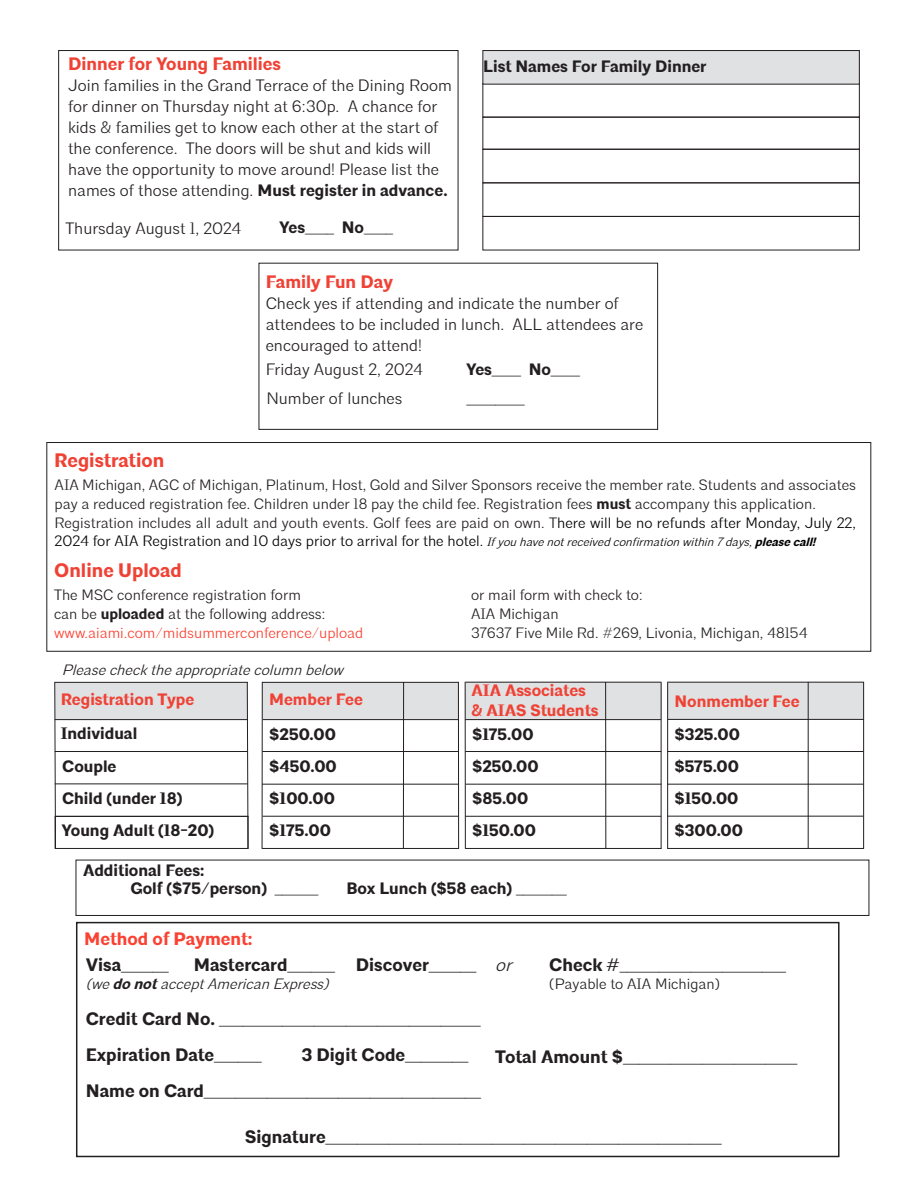
<style>
.page{position:relative;width:918px;height:1188px;background:#fff}
.page>*{position:absolute;margin:0;border:0;box-sizing:border-box;transform-origin:0 0}
.t1{font:700 19.5px "Architype";color:#ef4235}
.t2{font:700 18px "Architype";color:#231f20}
.t3{font:700 18px "Architype";color:#ef4235}
.t4{font:700 18px "Architype";color:#fa4132}
.t5{font:italic 300 18px "Architype";color:#231f20}
.t6{font:300 16.5px/21px "Architype";color:#231f20}
.t7{font:700 16.5px "Architype";color:#231f20}
.t8{font:700 16.5px/19.8px "Architype";color:#ef4235}
.t9{font:300 15px/18.8px "Architype";color:#231f20}
.t10{font:300 15px/18.8px "Architype";color:#000}
.t11{font:italic 300 15px "Architype";color:#231f20}
.t12{font:300 15px "Architype";color:#fa4132}
.s1{font-weight:700}
.s2{color:#231f20}
.s3{font-style:italic;font-size:12px}
.s4{font-weight:700;font-style:italic;font-size:12px}
</style>
<div class="page">
<div style="left:58px;top:50px;width:400px;height:200px;border:1px solid #231f20"></div>
<div style="left:76px;top:922px;width:764px;height:235px;border:2px solid #231f20"></div>
<div style="left:259px;top:263px;width:399px;height:167px;border:1px solid #231f20"></div>
<div style="left:46px;top:442px;width:825px;height:210px;border:1px solid #231f20"></div>
<div style="left:55px;top:816px;width:193px;height:33px;border:1px solid #231f20"></div>
<div style="left:55px;top:682px;width:193px;height:38px;background:#e0e1e3"></div>
<div style="left:262px;top:682px;width:142px;height:38px;background:#e0e1e3"></div>
<div style="left:404px;top:682px;width:55px;height:38px;background:#e0e1e3"></div>
<div style="left:465px;top:682px;width:141px;height:38px;background:#e0e1e3"></div>
<div style="left:606px;top:682px;width:55px;height:38px;background:#e0e1e3"></div>
<div style="left:668px;top:682px;width:141px;height:38px;background:#e0e1e3"></div>
<div style="left:808px;top:682px;width:56px;height:38px;background:#e0e1e3"></div>
<hr style="left:605px;top:682px;width:1px;height:166px;background:#231f20">
<hr style="left:661px;top:682px;width:1px;height:167px;background:#231f20">
<hr style="left:466px;top:682px;width:195px;height:1px;background:#231f20">
<hr style="left:465px;top:751px;width:196px;height:1px;background:#231f20">
<hr style="left:466px;top:784px;width:195px;height:1px;background:#231f20">
<hr style="left:465px;top:816px;width:196px;height:1px;background:#231f20">
<hr style="left:465px;top:848px;width:196px;height:1px;background:#231f20">
<hr style="left:465px;top:682px;width:1px;height:167px;background:#231f20">
<hr style="left:465px;top:719px;width:196px;height:1px;background:#231f20">
<hr style="left:668px;top:719px;width:196px;height:1px;background:#231f20">
<hr style="left:667px;top:682px;width:197px;height:1px;background:#231f20">
<hr style="left:667px;top:784px;width:196px;height:1px;background:#231f20">
<hr style="left:667px;top:816px;width:196px;height:1px;background:#231f20">
<hr style="left:667px;top:682px;width:1px;height:167px;background:#231f20">
<hr style="left:808px;top:682px;width:1px;height:166px;background:#231f20">
<hr style="left:863px;top:682px;width:1px;height:167px;background:#231f20">
<hr style="left:668px;top:751px;width:196px;height:1px;background:#231f20">
<hr style="left:667px;top:848px;width:197px;height:1px;background:#231f20">
<hr style="left:262px;top:682px;width:196px;height:1px;background:#231f20">
<hr style="left:263px;top:719px;width:196px;height:1px;background:#231f20">
<hr style="left:262px;top:751px;width:196px;height:1px;background:#231f20">
<hr style="left:263px;top:816px;width:196px;height:1px;background:#231f20">
<hr style="left:262px;top:848px;width:197px;height:1px;background:#231f20">
<hr style="left:458px;top:682px;width:1px;height:167px;background:#231f20">
<hr style="left:262px;top:682px;width:1px;height:167px;background:#231f20">
<hr style="left:403px;top:682px;width:1px;height:166px;background:#231f20">
<hr style="left:262px;top:784px;width:197px;height:1px;background:#231f20">
<hr style="left:55px;top:682px;width:193px;height:1px;background:#231f20">
<hr style="left:55px;top:719px;width:193px;height:1px;background:#231f20">
<hr style="left:55px;top:751px;width:193px;height:1px;background:#231f20">
<hr style="left:55px;top:784px;width:193px;height:1px;background:#231f20">
<hr style="left:56px;top:816px;width:192px;height:1px;background:#231f20">
<svg style="left:54px;top:681px;width:2px;height:168px"></svg>
<svg style="left:247px;top:681px;width:2px;height:168px"></svg>
<div style="left:76px;top:860px;width:793px;height:56px;border:1px solid #231f20"></div>
<div style="left:482px;top:117px;width:378px;height:33px;border:1px solid #231f20"></div>
<div style="left:482px;top:149px;width:378px;height:34px;border:1px solid #231f20"></div>
<div style="left:482px;top:182px;width:378px;height:35px;border:1px solid #231f20"></div>
<div style="left:483px;top:51px;width:376px;height:33px;background:#e0e1e3"></div>
<div style="left:482px;top:50px;width:378px;height:35px;border:1px solid #231f20"></div>
<div style="left:482px;top:216px;width:378px;height:34px;border:1px solid #231f20"></div>
<p class="t3" style="left:68px;top:53px;width:214px">Dinner for Young Families</p>
<p class="t6" style="left:68px;top:75px;width:385px">Join families in the Grand Terrace of the Dining Room for dinner on Thursday night at 6:30p. A chance for kids &amp; families get to know each other at the start of the conference. The doors will be shut and kids will have the opportunity to move around! Please list the names of those attending. <span class="s1">Must register in advance.</span></p>
<p class="t6" style="left:65px;top:218px;width:177px">Thursday August 1, 2024</p>
<p class="t7" style="left:279px;top:217px;width:115px">Yes____ No____</p>
<p class="t7" style="left:483px;top:56px;width:225px">List Names For Family Dinner</p>
<p class="t3" style="left:266px;top:270px;width:129px">Family Fun Day</p>
<p class="t6" style="left:266px;top:293px;width:379px">Check yes if attending and indicate the number of attendees to be included in lunch. ALL attendees are encouraged to attend!</p>
<p class="t6" style="left:266px;top:359px;width:159px">Friday August 2, 2024</p>
<p class="t7" style="left:466px;top:359px;width:115px">Yes____ No____</p>
<p class="t1" style="left:54px;top:448px;width:112px">Registration</p>
<p class="t6" style="left:266px;top:388px;width:137px">Number of lunches</p>
<p class="t7" style="left:467px;top:388px;width:60px">________</p>
<p class="t9" style="left:55px;top:476px;width:803px">AIA Michigan, AGC of Michigan, Platinum, Host, Gold and Silver Sponsors receive the member rate. Students and associates pay a reduced registration fee. Children under 18 pay the child fee. Registration fees <span class="s1">must</span> accompany this application.</p>
<p class="t10" style="left:55px;top:513px;width:803px"><span class="s2">Registration includes all adult and youth events. Golf fees are paid on own. T</span>here will be no refunds after Monday, July 22,<br>2024 for AIA Registration and 10 days prior to arrival for the hotel. <span class="s3">Ifyouhavenotreceivedconfirmationwithin7days,</span><span class="s4">pleasecall!</span></p>
<p class="t1" style="left:54px;top:558px;width:129px">Online Upload</p>
<p class="t9" style="left:54px;top:586px;width:248px">The MSC conference registration form</p>
<p class="t9" style="left:54px;top:605px;width:273px">can be <span class="s1">uploaded</span> at the following address:</p>
<p class="t12" style="left:54px;top:624px;width:311px">www.aiami.com/midsummerconference/upload</p>
<p class="t11" style="left:62px;top:661px;width:288px">Pleasechecktheappropriatecolumnbelow</p>
<p class="t8" style="left:61px;top:690px;width:135px">Registration Type</p>
<p class="t7" style="left:61px;top:724px;width:78px">Individual</p>
<p class="t7" style="left:62px;top:756px;width:56px">Couple</p>
<p class="t7" style="left:62px;top:788px;width:122px">Child (under 18)</p>
<p class="t7" style="left:61px;top:820px;width:154px">Young Adult (18-20)</p>
<p class="t8" style="left:269px;top:690px;width:95px">Member Fee</p>
<p class="t7" style="left:269px;top:724px;width:68px">$250.00</p>
<p class="t7" style="left:269px;top:756px;width:69px">$450.00</p>
<p class="t7" style="left:269px;top:788px;width:67px">$100.00</p>
<p class="t7" style="left:269px;top:820px;width:63px">$175.00</p>
<p class="t9" style="left:471px;top:586px;width:173px">or mail form with check to:</p>
<p class="t9" style="left:471px;top:605px;width:89px">AIA Michigan</p>
<p class="t9" style="left:471px;top:623px;width:338px">37637 Five Mile Rd. #269, Livonia, Michigan, 48154</p>
<p class="t8" style="left:472px;top:681px;width:129px">AIA Associates &amp; AIAS Students</p>
<p class="t7" style="left:472px;top:724px;width:63px">$175.00</p>
<p class="t7" style="left:472px;top:756px;width:68px">$250.00</p>
<p class="t7" style="left:472px;top:788px;width:58px">$85.00</p>
<p class="t7" style="left:472px;top:820px;width:66px">$150.00</p>
<p class="t8" style="left:675px;top:692px;width:127px">Nonmember Fee</p>
<p class="t7" style="left:675px;top:724px;width:67px">$325.00</p>
<p class="t7" style="left:675px;top:756px;width:66px">$575.00</p>
<p class="t7" style="left:675px;top:788px;width:66px">$150.00</p>
<p class="t7" style="left:675px;top:820px;width:70px">$300.00</p>
<p class="t7" style="left:83px;top:860px;width:123px">Additional Fees:</p>
<p class="t7" style="left:130px;top:879px;width:189px">Golf ($75/person) ______</p>
<p class="t7" style="left:346px;top:879px;width:222px">Box Lunch ($58 each) _______</p>
<p class="t4" style="left:84px;top:928px;width:170px">Method of Payment:</p>
<p class="t2" style="left:86px;top:954px;width:84px">Visa______</p>
<p class="t2" style="left:194px;top:954px;width:284px">Mastercard______ Discover______</p>
<p class="t11" style="left:86px;top:975px;width:249px">(we<span class="s1">donot</span>acceptAmericanExpress)</p>
<p class="t2" style="left:86px;top:1008px;width:396px">Credit Card No. _________________________________</p>
<p class="t2" style="left:86px;top:1044px;width:177px">Expiration Date______</p>
<p class="t2" style="left:302px;top:1044px;width:168px">3 Digit Code________</p>
<p class="t2" style="left:86px;top:1080px;width:397px">Name on Card___________________________________</p>
<p class="t5" style="left:495px;top:954px;width:24px">or</p>
<p class="t2" style="left:549px;top:954px;width:238px">Check #_____________________</p>
<p class="t9" style="left:549px;top:975px;width:172px">(Payable to AIA Michigan)</p>
<p class="t2" style="left:495px;top:1046px;width:304px">Total Amount $______________________</p>
<p class="t2" style="left:245px;top:1126px;width:478px">Signature__________________________________________________</p>
</div>
